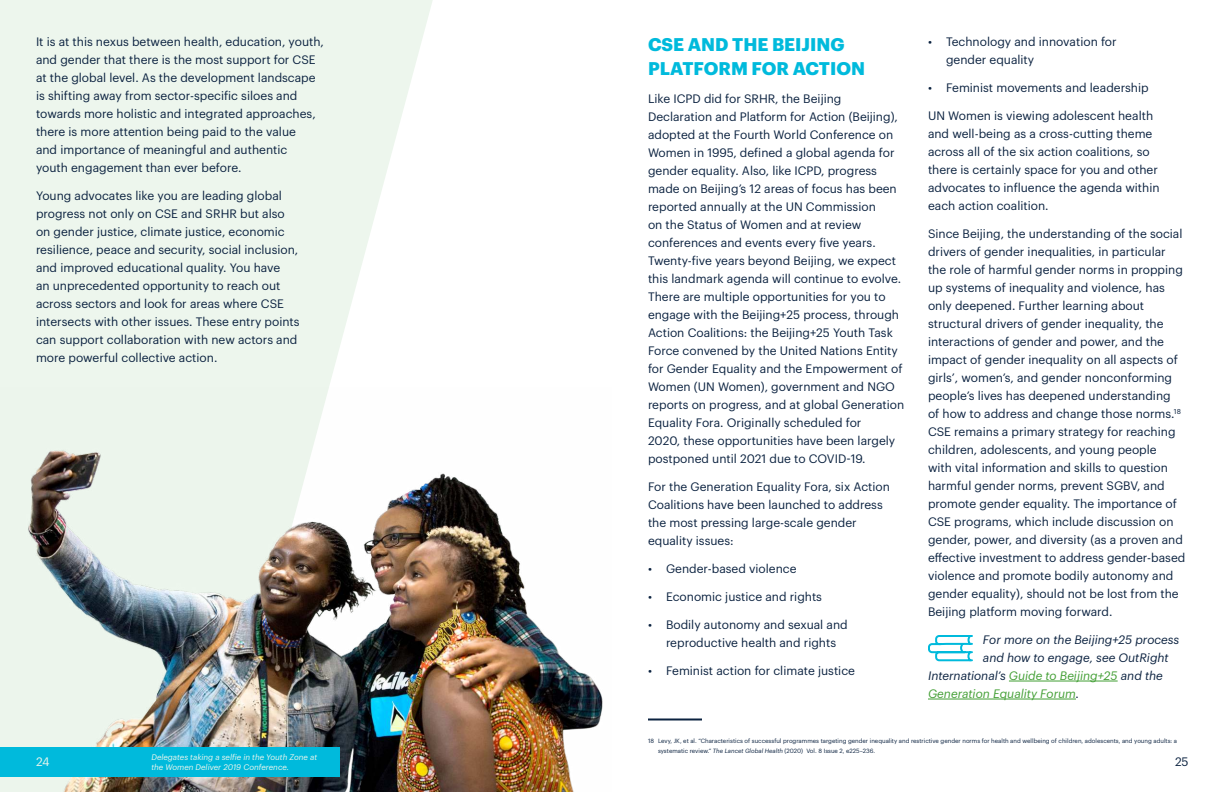
<style>
.page{position:relative;width:1224px;height:792px;background:#fff}
.page>*{position:absolute;margin:0;border:0;box-sizing:border-box;transform-origin:0 0}
.t1{font:700 18px/24px "Graphik";color:#00badc}
.t2{font:12px/18px "Graphik";color:#0b2240}
.t3{font:italic 12px "Graphik";color:#0b2240}
.t4{font:italic 12px "Graphik";color:#439f35}
.t5{font:12px "Graphik";color:#edf6ed}
.t6{font:italic 8px/9.6px "Graphik";color:#edf6ed}
.t7{font:6px/10px "Graphik";color:#0b2240}
.s1{color:#439f35}
.s2{color:#0b2240}
.s3{font-style:italic}
</style>
<div class="page">
<svg style="left:0;top:0;width:433px;height:387px;background:#eff7ef"></svg>
<img style="left:0;top:387px;width:603px;height:405px">
<div style="left:0;top:747px;width:340px;height:30px;background:#00badc"></div>
<hr style="left:1009px;top:681px;width:109px;height:1px;background:#439f35">
<hr style="left:928px;top:699px;width:148px;height:1px;background:#439f35">
<svg style="left:928px;top:635px;width:45px;height:27px"></svg>
<hr style="left:648px;top:718px;width:54px;height:2px;background:#0b2240">
<p class="t2" style="left:36px;top:33px;width:289px">It is at this nexus between health, education, youth, and gender that there is the most support for CSE at the global level. As the development landscape is shifting away from sector-specific siloes and towards more holistic and integrated approaches, there is more attention being paid to the value<br>and importance of meaningful and authentic<br>youth engagement than ever before.</p>
<p class="t2" style="left:36px;top:187px;width:265px">Young advocates like you are leading global progress not only on CSE and SRHR but also on gender justice, climate justice, economic resilience, peace and security, social inclusion, and improved educational quality. You have<br>an unprecedented opportunity to reach out across sectors and look for areas where CSE intersects with other issues. These entry points can support collaboration with new actors and more powerful collective action.</p>
<p class="t5" style="left:36px;top:757px;width:15px">24</p>
<p class="t6" style="left:152px;top:753px;width:167px">Delegates taking a selfie in the Youth Zone at the Women Deliver 2019 Conference.</p>
<p class="t2" style="left:946px;top:33px;width:172px;text-indent:-18px">• Technology and innovation for gender equality</p>
<p class="t2" style="left:928px;top:79px;width:222px">• Feminist movements and leadership</p>
<p class="t2" style="left:928px;top:107px;width:233px">UN Women is viewing adolescent health and well-being as a cross-cutting theme across all of the six action coalitions, so there is certainly space for you and other advocates to influence the agenda within each action coalition.</p>
<p class="t2" style="left:928px;top:225px;width:259px">Since Beijing, the understanding of the social drivers of gender inequalities, in particular the role of harmful gender norms in propping up systems of inequality and violence, has only deepened. Further learning about structural drivers of gender inequality, the interactions of gender and power, and the impact of gender inequality on all aspects of girls’, women’s, and gender nonconforming people’s lives has deepened understanding<br>of how to address and change those norms.<sup>18<br></sup>CSE remains a primary strategy for reaching children, adolescents, and young people<br>with vital information and skills to question harmful gender norms, prevent SGBV, and promote gender equality. The importance of CSE programs, which include discussion on gender, power, and diversity (as a proven and effective investment to address gender-based violence and promote bodily autonomy and gender equality), should not be lost from the Beijing platform moving forward.</p>
<p class="t3" style="left:983px;top:634px;width:198px">For more on the Beijing+25 process</p>
<p class="t3" style="left:983px;top:652px;width:187px">and how to engage, see OutRight</p>
<p class="t3" style="left:928px;top:670px;width:236px">International’s <span class="s1">Guide to Beijing+25</span> and the</p>
<p class="t4" style="left:928px;top:688px;width:153px">Generation Equality Forum<span class="s2">.</span></p>
<p class="t7" style="left:658px;top:736px;width:521px;text-indent:-10px">18 Levy, JK, et al. “Characteristics of successful programmes targeting gender inequality and restrictive gender norms for health and wellbeing of children, adolescents, and young adults: a systematic review.” <span class="s3">The Lancet Global Health</span> (2020) Vol. 8 Issue 2, e225–236.</p>
<p class="t2" style="left:1175px;top:753px;width:15px">25</p>
<h1 class="t1" style="left:648px;top:34px;width:219px">CSE AND THE BEIJING<br>PLATFORM FOR ACTION</h1>
<p class="t2" style="left:648px;top:90px;width:258px">Like ICPD did for SRHR, the Beijing Declaration and Platform for Action (Beijing), adopted at the Fourth World Conference on Women in 1995, defined a global agenda for gender equality. Also, like ICPD, progress made on Beijing’s 12 areas of focus has been reported annually at the UN Commission<br>on the Status of Women and at review conferences and events every five years.<br>Twenty-five years beyond Beijing, we expect this landmark agenda will continue to evolve.<br>There are multiple opportunities for you to engage with the Beijing+25 process, through Action Coalitions: the Beijing+25 Youth Task Force convened by the United Nations Entity for Gender Equality and the Empowerment of Women (UN Women), government and NGO reports on progress, and at global Generation Equality Fora. Originally scheduled for<br>2020, these opportunities have been largely postponed until 2021 due to COVID-19.</p>
<p class="t2" style="left:648px;top:478px;width:244px">For the Generation Equality Fora, six Action Coalitions have been launched to address the most pressing large-scale gender equality issues:</p>
<p class="t2" style="left:648px;top:560px;width:150px">• Gender-based violence</p>
<p class="t2" style="left:648px;top:588px;width:176px">• Economic justice and rights</p>
<p class="t2" style="left:648px;top:616px;width:201px;text-align:center">• Bodily autonomy and sexual and reproductive health and rights</p>
<p class="t2" style="left:648px;top:662px;width:209px">• Feminist action for climate justice</p>
</div>
